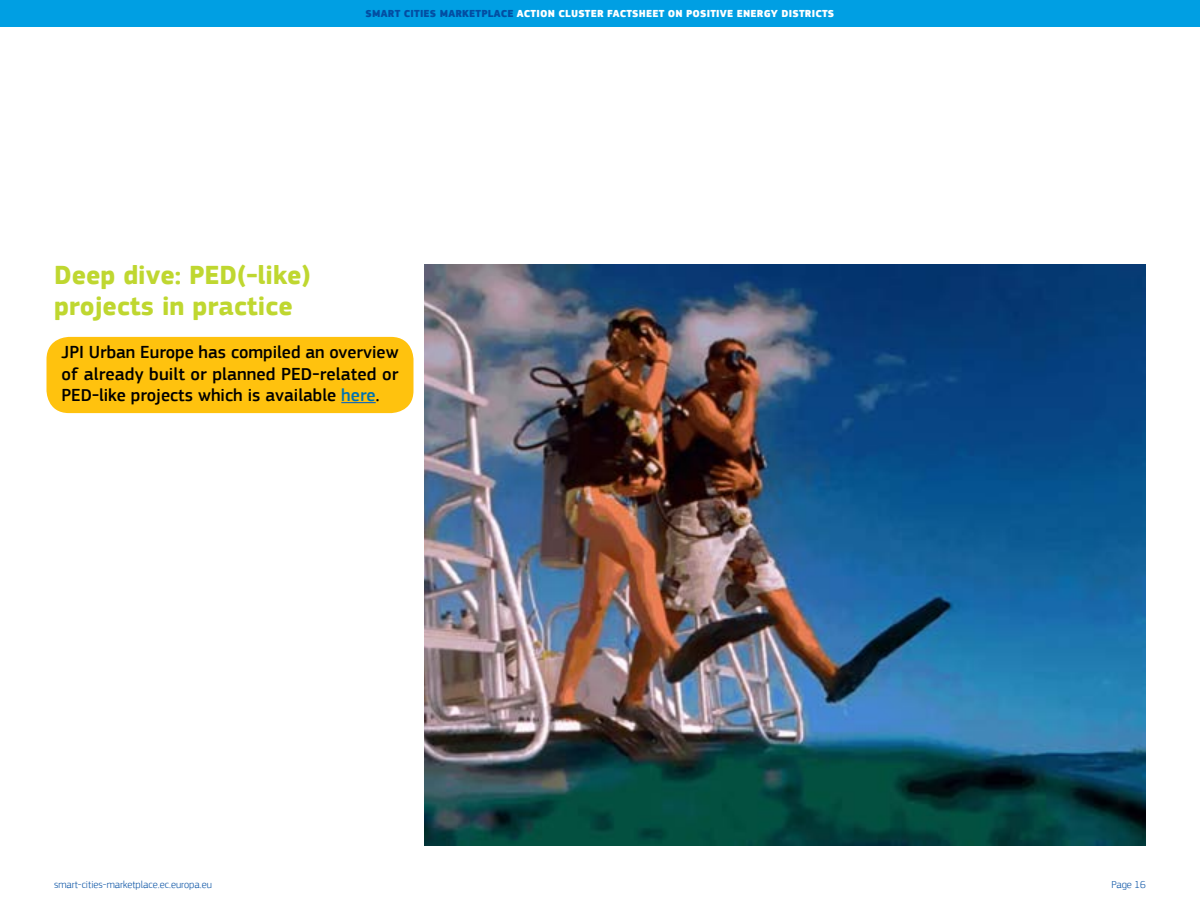
<style>
.page{position:relative;width:1200px;height:900px;background:#fff}
.page>*{position:absolute;margin:0;border:0;box-sizing:border-box;transform-origin:0 0}
.t1{font:700 27px/31px "EC Square Sans Pro";color:#bfd730}
.t2{font:500 18px/21.6px "EC Square Sans Pro";color:#000;text-align:justify}
.t3{font:900 10.5px "EC Square Sans Pro Extra";letter-spacing:.02em;color:#fff}
.t4{font:300 10.5px "EC Square Sans Pro";color:#034ea2}
.s1{color:#034ea2}
.s2{color:#0073ae}
</style>
<div class="page">
<div style="left:0;top:0;width:1200px;height:27px;background:#009fe3"></div>
<div style="left:46px;top:337px;width:368px;height:76px;background:#ffc20e;border-radius:22px"></div>
<hr style="left:341px;top:402px;width:35px;height:1px;background:#0563c1">
<img style="left:424px;top:264px;width:722px;height:582px">
<p class="t3" style="left:366px;top:7px;width:334px"><span class="s1">SMART CITIES MARKETPLACE</span> ACTION CLUSTER FACTSHEET ON POSITIVE</p>
<p class="t3" style="left:737px;top:7px;width:15px">ENERGY</p>
<p class="t3" style="left:781px;top:7px;width:14px">DISTRICTS</p>
<h1 class="t1" style="left:54px;top:261px;width:258px">Deep dive: PED(-like) projects in practice</h1>
<p class="t2" style="left:62px;top:342px;width:339px">JPI Urban Europe has compiled an overview of already built or planned PED-related or PED-like projects which is available <span class="s2">here</span>.</p>
<p class="t4" style="left:54px;top:879px;width:159px">smart-cities-marketplace.ec.europa.eu</p>
<p class="t4" style="left:1111px;top:879px;width:36px">Page 16</p>
</div>
